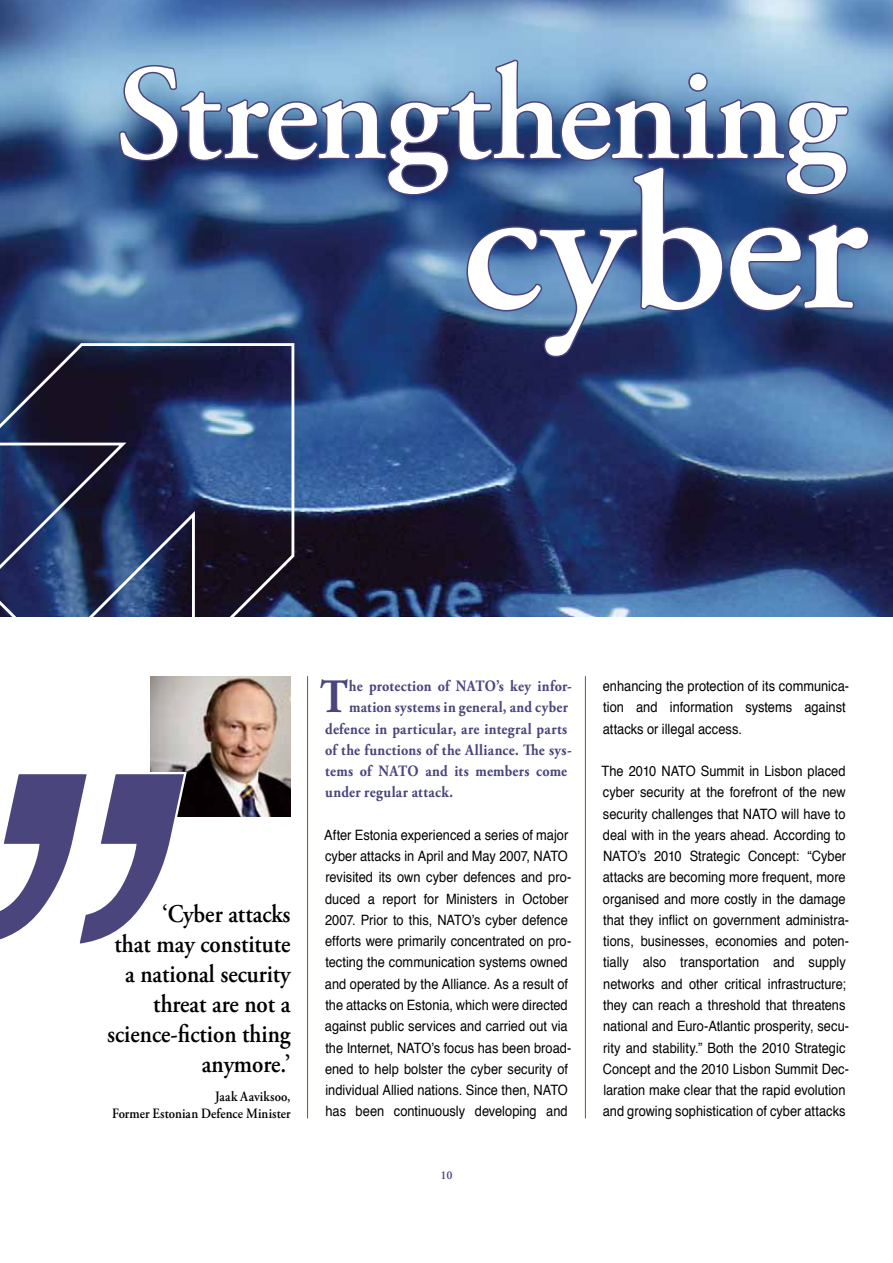
<style>
.page{position:relative;width:893px;height:1263px;background:#fff}
.page>*{position:absolute;margin:0;border:0;box-sizing:border-box;transform-origin:0 0}
.t1{font:600 195px "Adobe Garamond Pro";letter-spacing:-.01em;color:#fff}
.t2{font:600 135px "Adobe Garamond Pro";letter-spacing:-.015em;color:#fff}
.t3{font:700 47.85px "Adobe Garamond Pro";color:#4a467d;scale:.9 1}
.t4{font:600 25.5px/30px "Adobe Garamond Pro";color:#000;text-align:right;scale:.9 1}
.t5{font:700 15.75px "Adobe Garamond Pro";letter-spacing:.02em;color:#4a467d;scale:.9 1}
.t6{font:14.25px/21.3px "Helvetica";color:#000;scale:.9 1}
.t7{font:600 14.25px/16.5px "Adobe Garamond Pro";letter-spacing:.005em;color:#000;text-align:right;scale:.9 1}
.t8{font:600 12px "Adobe Garamond Pro";color:#4a467d}
</style>
<div class="page">
<img style="left:0;top:0;width:893px;height:617px">
<svg style="left:0;top:342px;width:297px;height:275px;background:#2a365a"></svg>
<svg style="left:117px;top:58px;width:754px;height:301px;background:#436192"></svg>
<img style="left:151px;top:676px;width:140px;height:140px">
<svg style="left:0;top:771px;width:188px;height:173px"></svg>
<hr style="left:307px;top:676px;width:1px;height:442px;background:#5d6800">
<hr style="left:585px;top:676px;width:1px;height:442px;background:#5d6800">
<h2 class="t2" style="left:115px;top:37px;width:731px">Strengthening</h2>
<h1 class="t1" style="left:462px;top:133px;width:407px">cyber</h1>
<h3 class="t4" style="left:107px;top:899px;width:205px">‘Cyber attacks<br>that may constitute a national security threat are not a science-fiction thing anymore.’</h3>
<p class="t7" style="left:112px;top:1089px;width:200px">Jaak Aaviksoo,<br>Former Estonian Defence Minister</p>
<h3 class="t3" style="left:320px;top:669px;width:32px">T</h3>
<p class="t5" style="left:349px;top:677px;width:249px">he protection of NATO’s key infor-</p>
<p class="t5" style="left:349px;top:698px;width:245px">mation systems in general, and cyber</p>
<p class="t5" style="left:325px;top:719px;width:270px">defence in particular, are integral parts</p>
<p class="t5" style="left:325px;top:741px;width:275px">of the functions of the Alliance. The sys-</p>
<p class="t5" style="left:325px;top:762px;width:270px">tems of NATO and its members come</p>
<p class="t5" style="left:325px;top:783px;width:144px">under regular attack.</p>
<p class="t6" style="left:324px;top:825px;width:276px">After Estonia experienced a series of major cyber attacks in April and May 2007, NATO revisited its own cyber defences and pro&shy;duced a report for Ministers in October 2007. Prior to this, NATO’s cyber defence efforts were primarily concentrated on pro&shy;tecting the communication systems owned and operated by the Alliance. As a result of the attacks on Estonia, which were directed against public services and carried out via the Internet, NATO’s focus has been broad&shy;ened to help bolster the cyber security of individual Allied nations. Since then, NATO has been continuously developing and</p>
<p class="t8" style="left:440px;top:1168px;width:14px">10</p>
<p class="t6" style="left:603px;top:676px;width:275px">enhancing the protection of its communica&shy;tion and information systems against attacks or illegal access.</p>
<p class="t6" style="left:601px;top:761px;width:277px">The 2010 NATO Summit in Lisbon placed cyber security at the forefront of the new security challenges that NATO will have to deal with in the years ahead. According to NATO’s 2010 Strategic Concept: “Cyber attacks are becoming more frequent, more organised and more costly in the damage that they inflict on government administra&shy;tions, businesses, economies and poten&shy;tially also transportation and supply networks and other critical infrastructure; they can reach a threshold that threatens national and Euro-Atlantic prosperity, secu&shy;rity and stability.” Both the 2010 Strategic Concept and the 2010 Lisbon Summit Dec&shy;laration make clear that the rapid evolution and growing sophistication of cyber attacks</p>
</div>
